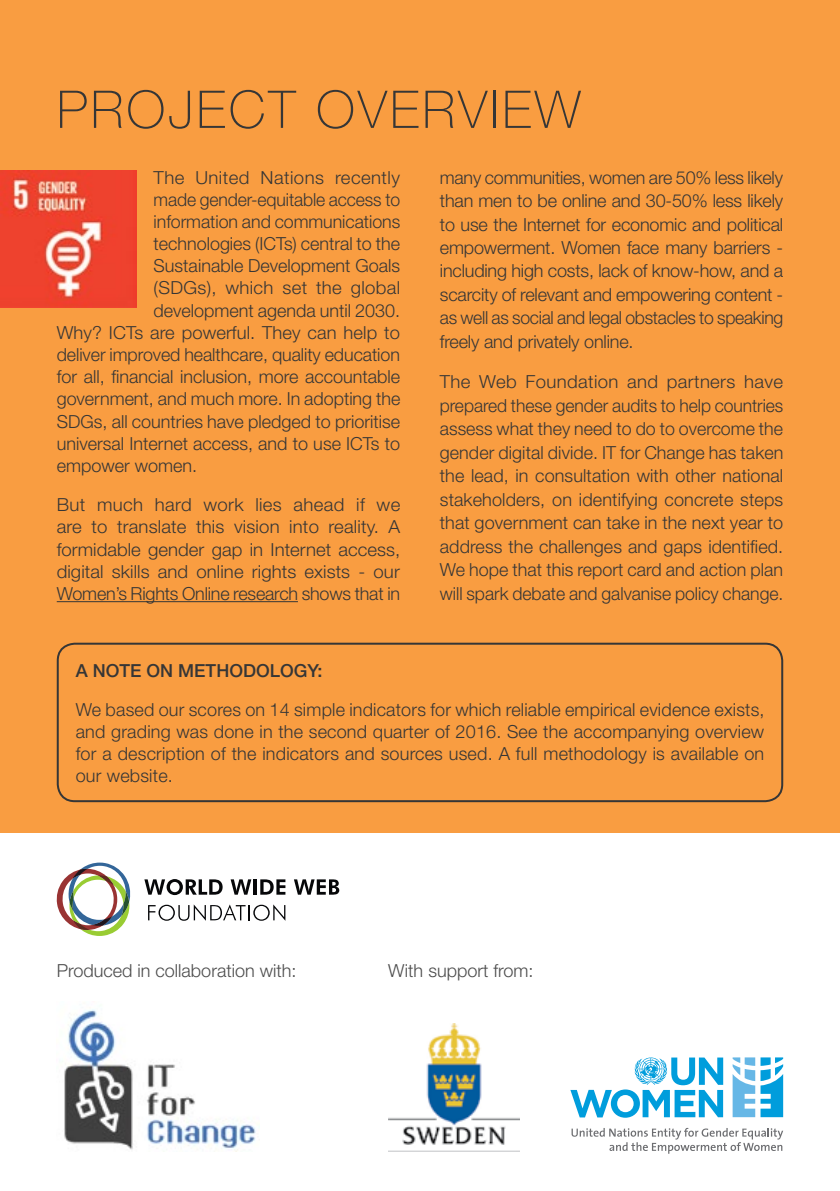
<style>
.page{position:relative;width:840px;height:1191px;background:#fff}
.page>*{position:absolute;margin:0;border:0;box-sizing:border-box;transform-origin:0 0}
.t1{font:100 52px "Helvetica Neue LT Std";letter-spacing:.06em;color:#363636}
.t2{font:300 18px/23.4px "Helvetica Neue LT Std";color:#363636;text-align:justify}
.t3{font:300 18px "Helvetica Neue LT Std";color:#4c4c4c}
.t4{font:300 18px "Helvetica Neue LT Std";letter-spacing:.025em;color:#363636}
.t5{font:500 18px "Helvetica Neue LT Std";color:#363636}
</style>
<div class="page">
<div style="left:0;top:0;width:839px;height:832px;background:#f99d41"></div>
<hr style="left:57px;top:601px;width:241px;height:1px;background:#363636">
<img style="left:0;top:171px;width:136px;height:136px">
<div style="left:57px;top:642px;width:725px;height:160px;border:2px solid #363636;border-radius:17px"></div>
<svg style="left:56px;top:862px;width:75px;height:74px"></svg>
<svg style="left:144px;top:879px;width:78px;height:16px"></svg>
<svg style="left:230px;top:879px;width:21px;height:15px"></svg>
<hr style="left:253px;top:879px;width:4px;height:15px;background:#060709">
<svg style="left:260px;top:879px;width:25px;height:15px"></svg>
<svg style="left:294px;top:879px;width:45px;height:15px"></svg>
<svg style="left:148px;top:904px;width:137px;height:16px"></svg>
<img style="left:64px;top:1009px;width:192px;height:142px">
<img style="left:388px;top:1023px;width:131px;height:128px">
<svg style="left:570px;top:1057px;width:152px;height:60px"></svg>
<svg style="left:571px;top:1127px;width:211px;height:26px"></svg>
<svg style="left:732px;top:1057px;width:22px;height:60px"></svg>
<svg style="left:760px;top:1057px;width:22px;height:60px"></svg>
<h1 class="t1" style="left:57px;top:80px;width:525px">PROJECT OVERVIEW</h1>
<p class="t4" style="left:153px;top:166px;width:248px">The United Nations recently</p>
<p class="t2" style="left:153px;top:187px;width:248px">made gender-equitable access to</p>
<p class="t2" style="left:153px;top:209px;width:248px">information and communications</p>
<p class="t2" style="left:153px;top:232px;width:248px">technologies (ICTs) central to the</p>
<p class="t2" style="left:153px;top:254px;width:248px">Sustainable Development Goals</p>
<p class="t2" style="left:153px;top:276px;width:248px">(SDGs), which set the global</p>
<p class="t2" style="left:153px;top:298px;width:248px">development agenda until 2030.</p>
<p class="t2" style="left:57px;top:320px;width:344px">Why? ICTs are powerful. They can help to</p>
<p class="t2" style="left:57px;top:342px;width:344px">deliver improved healthcare, quality education</p>
<p class="t2" style="left:57px;top:365px;width:345px">for all, financial inclusion, more accountable</p>
<p class="t2" style="left:57px;top:387px;width:345px">government, and much more. In adopting the</p>
<p class="t2" style="left:57px;top:409px;width:344px">SDGs, all countries have pledged to prioritise</p>
<p class="t2" style="left:57px;top:431px;width:344px">universal Internet access, and to use ICTs to</p>
<p class="t2" style="left:57px;top:453px;width:142px">empower women.</p>
<p class="t2" style="left:57px;top:493px;width:345px;line-height:22.2px">But much hard work lies ahead if we are to translate this vision into reality. A formidable gender gap in Internet access, digital skills and online rights exists - our Women’s Rights Online research shows that in</p>
<p class="t2" style="left:439px;top:165px;width:345px">many communities, women are 50% less likely than men to be online and 30-50% less likely to use the Internet for economic and political empowerment. Women face many barriers - including high costs, lack of know-how, and a scarcity of relevant and empowering content - as well as social and legal obstacles to speaking freely and privately online.</p>
<p class="t2" style="left:439px;top:370px;width:345px">The Web Foundation and partners have prepared these gender audits to help countries assess what they need to do to overcome the gender digital divide. IT for Change has taken the lead, in consultation with other national stakeholders, on identifying concrete steps that government can take in the next year to address the challenges and gaps identified.<br>We hope that this report card and action plan will spark debate and galvanise policy change.</p>
<p class="t5" style="left:76px;top:659px;width:248px">A NOTE ON METHODOLOGY:</p>
<p class="t2" style="left:76px;top:698px;width:690px;line-height:22px">We based our scores on 14 simple indicators for which reliable empirical evidence exists, and grading was done in the second quarter of 2016. See the accompanying overview for a description of the indicators and sources used. A full methodology is available on our website.</p>
<p class="t3" style="left:57px;top:959px;width:241px">Produced in collaboration with:</p>
<p class="t3" style="left:388px;top:959px;width:147px">With support from:</p>
</div>
